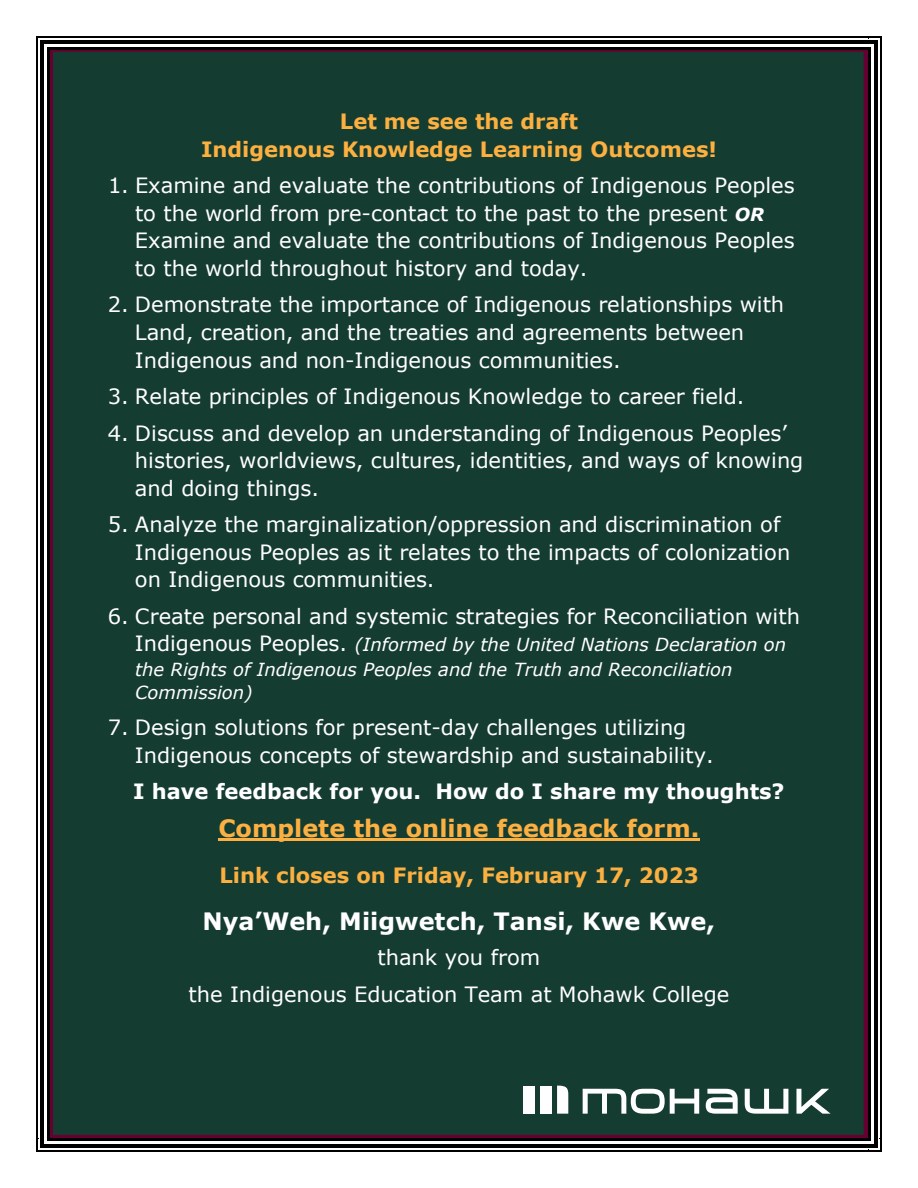
<style>
.page{position:relative;width:918px;height:1188px;background:#fff}
.page>*{position:absolute;margin:0;border:0;box-sizing:border-box;transform-origin:0 0}
.t1{font:700 24px "Verdana";color:#fff}
.t2{font:700 24px "Verdana";color:#fcb041}
.t3{font:21px/27.6px "Verdana";color:#fff}
.t4{font:700 21px/27.6px "Verdana";color:#fcb040;text-align:center}
.t5{font:700 21px "Verdana";letter-spacing:-.005em;color:#fff}
.t6{font:700 21px "Verdana";color:#fbb040}
.t7{font:italic 18px/24px "Verdana";color:#fff}
.s1{font-weight:700;font-style:italic;font-size:18px}
.s2{font-style:normal;font-size:21px}
</style>
<div class="page">
<div style="left:46px;top:45px;width:824px;height:1097px;background:#153c31;border:7px solid #603"></div>
<hr style="left:218px;top:838px;width:482px;height:3px;background:#fcb041">
<svg style="left:36px;top:36px;width:13px;height:13px"></svg>
<hr style="left:49px;top:36px;width:820px;height:2px;background:#000">
<div style="left:49px;top:40px;width:820px;height:5px;background:#000"></div>
<hr style="left:49px;top:45px;width:820px;height:2px;background:#fff">
<hr style="left:49px;top:47px;width:820px;height:2px;background:#000">
<svg style="left:869px;top:36px;width:13px;height:13px"></svg>
<hr style="left:36px;top:49px;width:2px;height:1090px;background:#000">
<div style="left:40px;top:49px;width:5px;height:1090px;background:#000"></div>
<hr style="left:45px;top:49px;width:2px;height:1090px;background:#fff">
<hr style="left:47px;top:49px;width:2px;height:1090px;background:#000">
<hr style="left:880px;top:49px;width:2px;height:1090px;background:#000">
<div style="left:873px;top:49px;width:5px;height:1090px;background:#000"></div>
<hr style="left:869px;top:49px;width:2px;height:1090px;background:#000">
<svg style="left:36px;top:1139px;width:13px;height:13px"></svg>
<hr style="left:49px;top:1150px;width:820px;height:2px;background:#000">
<div style="left:49px;top:1143px;width:820px;height:5px;background:#000"></div>
<hr style="left:49px;top:1141px;width:820px;height:2px;background:#fff">
<hr style="left:49px;top:1139px;width:820px;height:2px;background:#000">
<svg style="left:869px;top:1139px;width:13px;height:13px"></svg>
<div style="left:523px;top:1086px;width:11px;height:28px;background:#fefefe"></div>
<div style="left:540px;top:1086px;width:11px;height:28px;background:#fefefe"></div>
<svg style="left:557px;top:1086px;width:11px;height:28px"></svg>
<svg style="left:583px;top:1089px;width:116px;height:25px"></svg>
<svg style="left:706px;top:1089px;width:32px;height:25px"></svg>
<svg style="left:745px;top:1089px;width:43px;height:25px"></svg>
<svg style="left:796px;top:1089px;width:35px;height:25px"></svg>
<h3 class="t4" style="left:201px;top:107px;width:517px">Let me see the draft<br>Indigenous Knowledge Learning Outcomes!</h3>
<p class="t3" style="left:135px;top:172px;width:661px;text-indent:-27px">1. Examine and evaluate the contributions of Indigenous Peoples to the world from pre-contact to the past to the present <span class="s1">OR </span>Examine and evaluate the contributions of Indigenous Peoples to the world throughout history and today.</p>
<p class="t3" style="left:135px;top:291px;width:651px;text-indent:-27px">2. Demonstrate the importance of Indigenous relationships with<br>Land, creation, and the treaties and agreements between<br>Indigenous and non-Indigenous communities.</p>
<p class="t3" style="left:108px;top:382px;width:638px">3. Relate principles of Indigenous Knowledge to career field.</p>
<p class="t3" style="left:135px;top:419px;width:670px;text-indent:-27px">4. Discuss and develop an understanding of Indigenous Peoples’ histories, worldviews, cultures, identities, and ways of knowing and doing things.</p>
<p class="t3" style="left:135px;top:511px;width:657px;text-indent:-27px">5. Analyze the marginalization/oppression and discrimination of<br>Indigenous Peoples as it relates to the impacts of colonization on Indigenous communities.</p>
<p class="t3" style="left:108px;top:602px;width:694px">6. Create personal and systemic strategies for Reconciliation with</p>
<p class="t7" style="left:135px;top:633px;width:653px"><span class="s2">Indigenous Peoples.</span> (Informed by the United Nations Declaration on the Rights of Indigenous Peoples and the Truth and Reconciliation<br>Commission)</p>
<p class="t3" style="left:135px;top:714px;width:580px;text-indent:-27px">7. Design solutions for present-day challenges utilizing<br>Indigenous concepts of stewardship and sustainability.</p>
<p class="t5" style="left:133px;top:777px;width:653px">I have feedback for you. How do I share my thoughts?</p>
<p class="t2" style="left:218px;top:811px;width:483px">Complete the online feedback form.</p>
<p class="t6" style="left:219px;top:861px;width:481px">Link closes on Friday, February 17, 2023</p>
<p class="t1" style="left:202px;top:904px;width:514px">Nya’Weh, Miigwetch, Tansi, Kwe Kwe,</p>
<p class="t3" style="left:188px;top:939px;width:543px;line-height:36.6px;text-align:center">thank you from<br>the Indigenous Education Team at Mohawk College</p>
</div>
